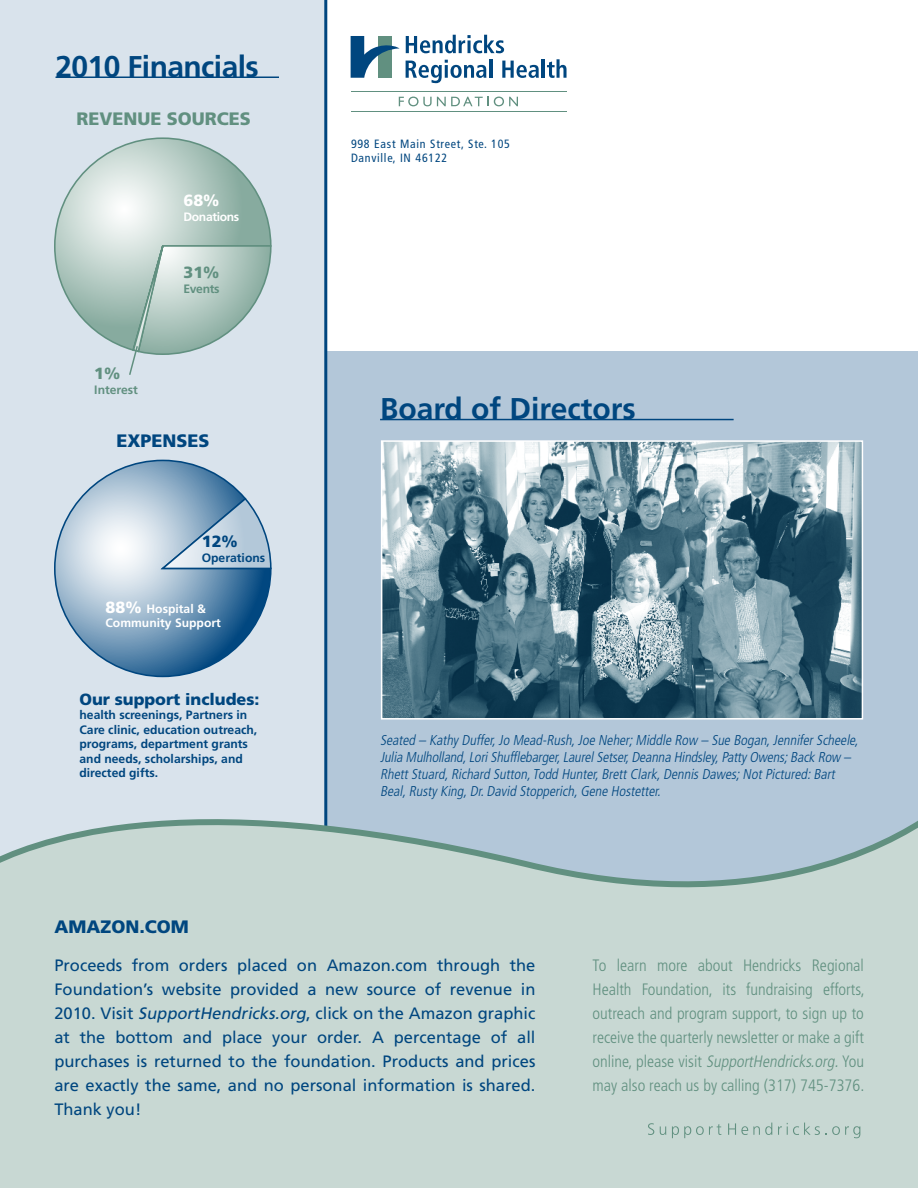
<style>
.page{position:relative;width:918px;height:1188px;background:#fff}
.page>*{position:absolute;margin:0;border:0;box-sizing:border-box;transform-origin:0 0}
.t1{font:700 30px "Frutiger LT Std";color:#00467f}
.t2{font:700 30px "Frutiger LT Std";letter-spacing:-.02em;color:#00467f}
.t3{font:900 18px "Frutiger LT Std";color:#00467f}
.t4{font:900 18px "Frutiger LT Std";color:#619080}
.t5{font:16.5px/24px "Frutiger LT Std";color:#00467f;text-align:justify}
.t6{font:300 condensed 16.5px/24px "Frutiger LT Std";color:#619080;text-align:justify}
.t7{font:900 16.2px "Frutiger LT Std";color:#00467f}
.t8{font:900 16.2px "Frutiger LT Std";color:#619080}
.t9{font:900 16.2px "Frutiger LT Std";color:#fff}
.t10{font:italic 300 condensed 14.25px/17.1px "Frutiger LT Std";color:#00467f}
.t11{font:700 12.15px/14.5px "Frutiger LT Std";color:#00467f}
.t12{font:700 12.15px/14.5px "Frutiger LT Std";color:#fff}
.t13{font:700 12.15px "Frutiger LT Std";letter-spacing:-.03em;color:#fff}
.t14{font:700 12.15px "Frutiger LT Std";color:#619080}
.t15{font:700 12.15px "Frutiger LT Std";letter-spacing:-.02em;color:#619080}
.t16{font:condensed 12px/14px "Frutiger LT Std";letter-spacing:.06em;color:#00467f}
.s1{font-weight:900;font-size:16.2px}
.s2{font-style:italic}
</style>
<div class="page">
<div style="left:312px;top:351px;width:606px;height:837px;background:#b3c7d9"></div>
<div style="left:0;top:0;width:326px;height:1188px;background:#d9e3ec"></div>
<hr style="left:56px;top:77px;width:223px;height:1px;background:#00467f">
<svg style="left:406px;top:35px;width:98px;height:18px"></svg>
<svg style="left:406px;top:60px;width:80px;height:23px"></svg>
<hr style="left:489px;top:59px;width:3px;height:19px;background:#00467f">
<svg style="left:502px;top:61px;width:37px;height:17px"></svg>
<hr style="left:542px;top:59px;width:3px;height:19px;background:#00467f">
<svg style="left:547px;top:59px;width:20px;height:19px"></svg>
<svg style="left:351px;top:36px;width:49px;height:42px"></svg>
<svg style="left:399px;top:97px;width:119px;height:9px"></svg>
<hr style="left:351px;top:91px;width:216px;height:1px;background:#619080">
<hr style="left:351px;top:111px;width:216px;height:1px;background:#619080">
<svg style="left:54px;top:459px;width:218px;height:219px"></svg>
<svg style="left:161px;top:497px;width:111px;height:74px"></svg>
<svg style="left:54px;top:137px;width:195px;height:213px"></svg>
<svg style="left:128px;top:180px;width:144px;height:195px"></svg>
<hr style="left:324px;top:0;width:3px;height:829px;background:#00467f">
<svg style="left:0;top:779px;width:918px;height:409px"></svg>
<svg style="left:648px;top:1123px;width:6px;height:12px"></svg>
<svg style="left:660px;top:1126px;width:6px;height:9px"></svg>
<svg style="left:672px;top:1124px;width:49px;height:14px"></svg>
<svg style="left:728px;top:1123px;width:44px;height:12px"></svg>
<svg style="left:778px;top:1123px;width:82px;height:15px"></svg>
<img style="left:384px;top:443px;width:476px;height:274px">
<div style="left:381px;top:440px;width:482px;height:280px;border:2px solid #fff"></div>
<hr style="left:380px;top:419px;width:354px;height:1px;background:#00467f">
<h1 class="t2" style="left:56px;top:48px;width:205px">2010 Financials</h1>
<p class="t4" style="left:76px;top:107px;width:176px">REVENUE SOURCES</p>
<p class="t9" style="left:183px;top:191px;width:38px">68%</p>
<p class="t13" style="left:183px;top:209px;width:57px">Donations</p>
<p class="t8" style="left:94px;top:364px;width:28px">1%</p>
<p class="t14" style="left:94px;top:382px;width:45px">Interest</p>
<p class="t8" style="left:183px;top:263px;width:38px">31%</p>
<p class="t15" style="left:183px;top:281px;width:37px">Events</p>
<p class="t3" style="left:117px;top:429px;width:94px">EXPENSES</p>
<p class="t7" style="left:202px;top:532px;width:38px">12%</p>
<p class="t11" style="left:202px;top:551px;width:65px">Operations</p>
<p class="t12" style="left:106px;top:601px;width:117px"><span class="s1">88%</span> Hospital &amp;<br>Community Support</p>
<p class="t7" style="left:80px;top:689px;width:181px">OUR SUPPORT INCLUDES:</p>
<p class="t11" style="left:80px;top:708px;width:179px">health screenings, Partners in<br>Care clinic, education outreach, programs, department grants and needs, scholarships, and directed gifts.</p>
<p class="t16" style="left:351px;top:137px;width:161px">998 East Main Street, Ste. 105<br>Danville, IN 46122</p>
<h1 class="t1" style="left:380px;top:391px;width:257px">Board of Directors</h1>
<p class="t10" style="left:380px;top:732px;width:483px">Seated – KathyDuffer,Jo Mead-Rush,Joe Neher;Middle Row – Sue Bogan,JenniferScheele, Julia Mulholland,LoriShufflebarger,LaurelSetser,Deanna Hindsley,PattyOwens;Back Row – RhettStuard,Richard Sutton,Todd Hunter,BrettClark,DennisDawes;NotPictured:Bart Beal,RustyKing,Dr.David Stopperich,Gene Hostetter.</p>
<p class="t3" style="left:54px;top:916px;width:136px">AMAZON.COM</p>
<p class="t5" style="left:54px;top:953px;width:483px">Proceeds from orders placed on Amazon.com through the Foundation’s website provided a new source of revenue in 2010. Visit <span class="s2">SupportHendricks.org</span>, click on the Amazon graphic at the bottom and place your order. A percentage of all purchases is returned to the foundation. Products and prices are exactly the same, and no personal information is shared.<br>Thank you!</p>
<p class="t6" style="left:592px;top:953px;width:274px">To learn more about Hendricks Regional Health Foundation, its fundraising efforts, outreach and program support, to sign up to receive the quarterly newsletter or make a gift o n l i n e, p l e a s e v i s i t <span class="s2">SupportHendricks.org.</span>Yo u may also reach us by calling (317) 745-7376.</p>
</div>
